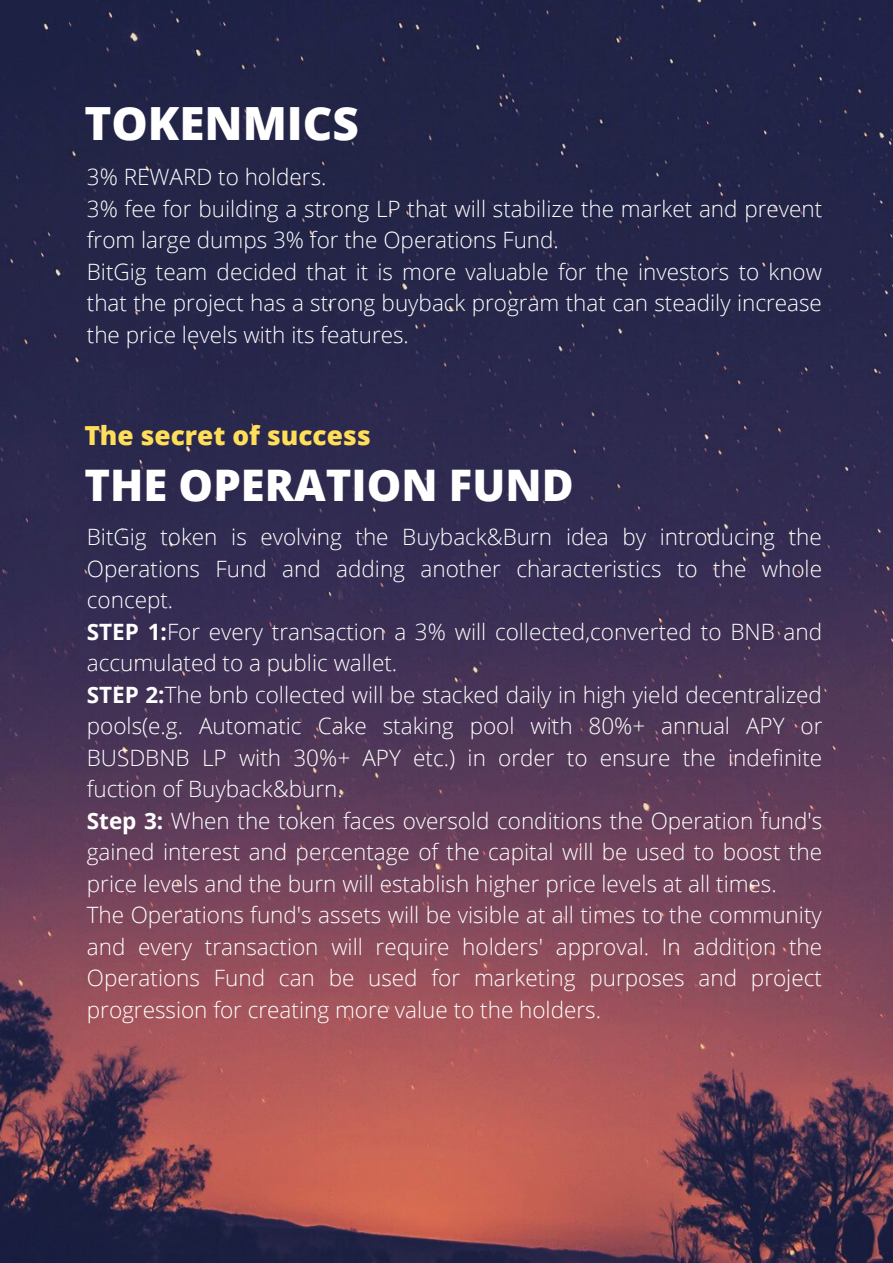
<style>
.page{position:relative;width:893px;height:1263px;background:#fff}
.page>*{position:absolute;margin:0;border:0;box-sizing:border-box;transform-origin:0 0}
.t1{font:800 45.75px "Open Sans";color:#fff}
.t2{font:800 43.5px "Open Sans";color:#fff}
.t3{font:800 26.25px "Open Sans";color:#ffde59}
.t4{font:300 22.5px/31.5px "Open Sans";color:#fff;text-align:justify}
.s1{font-weight:700}
</style>
<div class="page">
<img style="left:0;top:0;width:893px;height:1263px">
<p class="t1" style="left:84px;top:91px;width:276px">TOKENMICS</p>
<p class="t4" style="left:87px;top:161px;width:241px">3% REWARD to holders.</p>
<p class="t4" style="left:87px;top:192px;width:737px">3% fee for building a strong LP that will stabilize the market and prevent from large dumps 3% for the Operations Fund.</p>
<p class="t4" style="left:87px;top:255px;width:736px">BitGig team decided that it is more valuable for the investors to know that the project has a strong buyback program that can steadily increase the price levels with its features.</p>
<p class="t3" style="left:84px;top:417px;width:288px">The secret of success</p>
<p class="t2" style="left:84px;top:454px;width:491px">THE OPERATION FUND</p>
<p class="t4" style="left:87px;top:521px;width:736px">BitGig token is evolving the Buyback&amp;Burn idea by introducing the Operations Fund and adding another characteristics to the whole concept.</p>
<p class="t4" style="left:87px;top:615px;width:737px"><span class="s1">STEP 1:</span>For every transaction a 3% will collected,converted to BNB and accumulated to a public wallet.</p>
<p class="t4" style="left:87px;top:678px;width:737px"><span class="s1">STEP 2:</span>The bnb collected will be stacked daily in high yield decentralized pools(e.g. Automatic Cake staking pool with 80%+ annual APY or BUSDBNB LP with 30%+ APY etc.) in order to ensure the indefinite fuction of Buyback&amp;burn.</p>
<p class="t4" style="left:87px;top:804px;width:737px"><span class="s1">Step 3:</span> When the token faces oversold conditions the Operation fund's gained interest and percentage of the capital will be used to boost the price levels and the burn will establish higher price levels at all times.</p>
<p class="t4" style="left:87px;top:899px;width:737px">The Operations fund's assets will be visible at all times to the community and every transaction will require holders' approval. In addition the Operations Fund can be used for marketing purposes and project progression for creating more value to the holders.</p>
</div>
